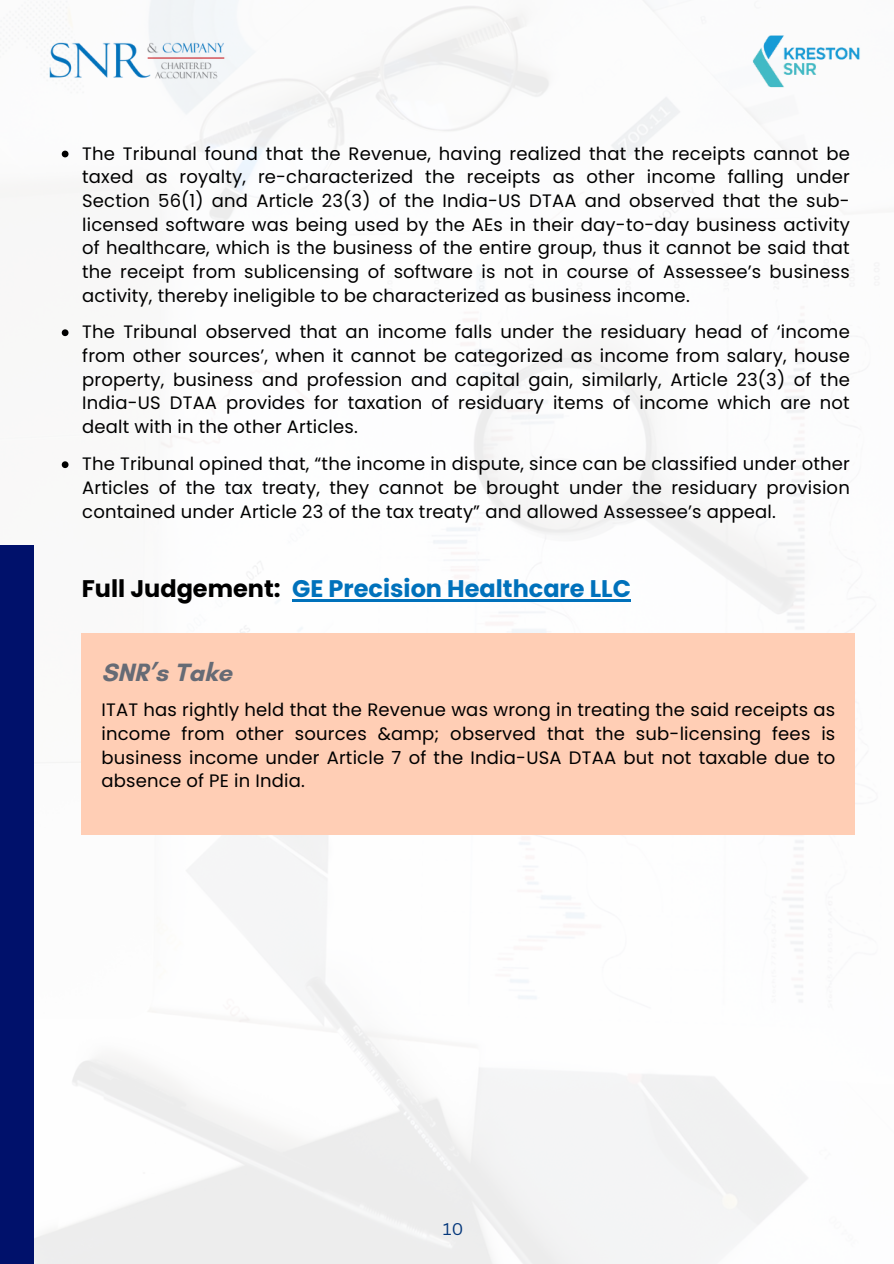
<style>
.page{position:relative;width:894px;height:1264px;background:#fff}
.page>*{position:absolute;margin:0;border:0;box-sizing:border-box;transform-origin:0 0}
.t1{font:700 25.5px "Glacial Indifference";color:#666b75}
.t2{font:700 24px "Poppins";color:#0071bb}
.t3{font:18px/23.7px "Poppins";letter-spacing:.01em;color:#000;text-align:justify}
.t4{font:16.5px "Canva Sans";color:#04377b}
.s1{color:#000}
</style>
<div class="page">
<img style="left:0;top:0;width:878px;height:1263px">
<div style="left:0;top:545px;width:34px;height:718px;background:#00116b"></div>
<img style="left:47px;top:41px;width:178px;height:40px">
<img style="left:745px;top:32px;width:119px;height:58px">
<svg style="left:62px;top:151px;width:6px;height:6px"></svg>
<svg style="left:62px;top:329px;width:6px;height:7px"></svg>
<svg style="left:62px;top:461px;width:6px;height:7px"></svg>
<hr style="left:292px;top:599px;width:338px;height:2px;background:#0071bb">
<div style="left:82px;top:634px;width:772px;height:178px;background:#ffceb5"></div>
<div style="left:82px;top:656px;width:772px;height:178px;background:#ffceb5"></div>
<p class="t3" style="left:82px;top:141px;width:768px">The Tribunal found that the Revenue, having realized that the receipts cannot be taxed as royalty, re-characterized the receipts as other income falling under Section 56(1) and Article 23(3) of the India-US DTAA and observed that the sub&shy;licensed software was being used by the AEs in their day-to-day business activity of healthcare, which is the business of the entire group, thus it cannot be said that the receipt from sublicensing of software is not in course of Assessee’s business activity, thereby ineligible to be characterized as business income.</p>
<p class="t3" style="left:82px;top:320px;width:768px">The Tribunal observed that an income falls under the residuary head of ‘income from other sources’, when it cannot be categorized as income from salary, house property, business and profession and capital gain, similarly, Article 23(3) of the India-US DTAA provides for taxation of residuary items of income which are not dealt with in the other Articles.</p>
<p class="t3" style="left:82px;top:452px;width:768px">The Tribunal opined that, “the income in dispute, since can be classified under other Articles of the tax treaty, they cannot be brought under the residuary provision contained under Article 23 of the tax treaty” and allowed Assessee’s appeal.</p>
<p class="t2" style="left:82px;top:571px;width:550px"><span class="s1">Full Judgement:</span> GE Precision Healthcare LLC</p>
<p class="t1" style="left:101px;top:657px;width:132px">SNR’s Take</p>
<p class="t3" style="left:101px;top:698px;width:735px">ITAT has rightly held that the Revenue was wrong in treating the said receipts as income from other sources &amp;amp; observed that the sub-licensing fees is business income under Article 7 of the India-USA DTAA but not taxable due to absence of PE in India.</p>
<p class="t4" style="left:443px;top:1217px;width:22px">10</p>
</div>
